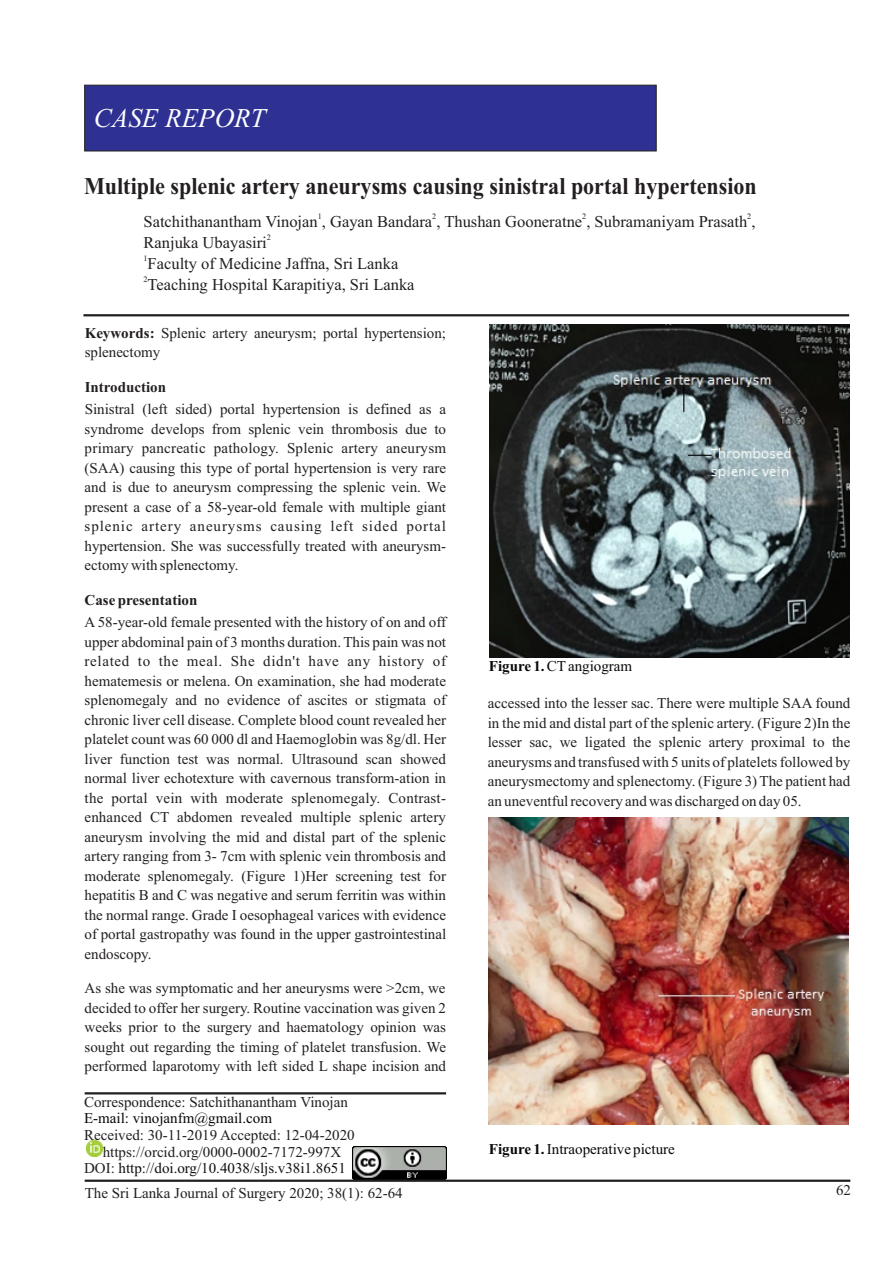
<style>
.page{position:relative;width:893px;height:1263px;background:#fff}
.page>*{position:absolute;margin:0;border:0;box-sizing:border-box;transform-origin:0 0}
.t1{font:italic 27px "Times New Roman";color:#fff}
.t2{font:700 24px "Times New Roman";color:#231f20;scale:.92 1}
.t3{font:16.5px "Times New Roman";color:#231f20}
.t4{font:15px/19.5px "Times New Roman";color:#231f20;text-align:justify}
.t5{font:15px "Times New Roman";color:#090707}
.t6{font:700 15px "Times New Roman";color:#231f20}
.t7{font:8.25px "Times New Roman";color:#231f20}
.s1{font-weight:700}
.s2{color:#111}
</style>
<div class="page">
<div style="left:84px;top:84px;width:573px;height:68px;background:#2e3092"></div>
<hr style="left:83px;top:314px;width:766px;height:2px;background:#231f20">
<img style="left:86px;top:1141px;width:16px;height:16px">
<img style="left:353px;top:1146px;width:93px;height:33px">
<hr style="left:85px;top:1179px;width:765px;height:3px;background:#231f20">
<hr style="left:85px;top:1092px;width:361px;height:2px;background:#231f20">
<img style="left:489px;top:324px;width:360px;height:334px">
<img style="left:489px;top:818px;width:360px;height:307px">
<h1 class="t1" style="left:94px;top:108px;width:173px">CASE REPORT</h1>
<h2 class="t2" style="left:84px;top:178px;width:733px">Multiple splenic artery aneurysms causing sinistral portal hypertension</h2>
<p class="t7" style="left:318px;top:213px;width:6px">1</p>
<p class="t7" style="left:432px;top:213px;width:6px">2</p>
<p class="t7" style="left:582px;top:213px;width:6px">2</p>
<p class="t7" style="left:747px;top:213px;width:6px">2</p>
<p class="t3" style="left:144px;top:216px;width:613px">Satchithanantham Vinojan , Gayan Bandara , Thushan Gooneratne , Subramaniyam Prasath ,</p>
<p class="t7" style="left:267px;top:234px;width:6px">2</p>
<p class="t3" style="left:144px;top:237px;width:125px">Ranjuka Ubayasiri</p>
<p class="t7" style="left:144px;top:255px;width:6px">1</p>
<p class="t3" style="left:148px;top:258px;width:252px">Faculty of Medicine Jaffna, Sri Lanka</p>
<p class="t7" style="left:144px;top:276px;width:6px">2</p>
<p class="t3" style="left:148px;top:279px;width:268px">Teaching Hospital Karapitiya, Sri Lanka</p>
<p class="t4" style="left:85px;top:324px;width:363px"><span class="s1">Keywords:</span> Splenic artery aneurysm; portal hypertension; splenectomy</p>
<p class="t6" style="left:85px;top:381px;width:83px">Introduction</p>
<p class="t4" style="left:85px;top:401px;width:363px">Sinistral (left sided) portal hypertension is defined as a syndrome develops from splenic vein thrombosis due to primary pancreatic pathology. Splenic artery aneurysm (SAA) causing this type of portal hypertension is very rare and is due to aneurysm compressing the splenic vein. We present a case of a 58-year-old female with multiple giant splenic artery aneurysms causing left sided portal hypertension. She was successfully treated with aneurysm&shy;ectomy with splenectomy.</p>
<p class="t6" style="left:85px;top:594px;width:114px">Case presentation</p>
<p class="t4" style="left:85px;top:614px;width:363px">A 58-year-old female presented with the history of on and off upper abdominal pain of 3 months duration. This pain was not related to the meal. She didn't have any history of hematemesis or melena. On examination, she had moderate splenomegaly and no evidence of ascites or stigmata of chronic liver cell disease. Complete blood count revealed her platelet count was 60 000 dl and Haemoglobin was 8g/dl. Her liver function test was normal. Ultrasound scan showed normal liver echotexture with cavernous transform-ation in the portal vein with moderate splenomegaly. Contrast&shy;enhanced CT abdomen revealed multiple splenic artery aneurysm involving the mid and distal part of the splenic artery ranging from 3- 7cm with splenic vein thrombosis and moderate splenomegaly. (Figure 1)Her screening test for hepatitis B and C was negative and serum ferritin was within the normal range. Grade I oesophageal varices with evidence of portal gastropathy was found in the upper gastrointestinal endoscopy.</p>
<p class="t4" style="left:85px;top:980px;width:363px">As she was symptomatic and her aneurysms were &gt;2cm, we decided to offer her surgery. Routine vaccination was given 2 weeks prior to the surgery and haematology opinion was sought out regarding the timing of platelet transfusion. We performed laparotomy with left sided L shape incision and</p>
<p class="t5" style="left:489px;top:661px;width:145px"><span class="s1">Figure 1.</span> CTangiogram</p>
<p class="t4" style="left:488px;top:695px;width:364px">accessed into the lesser sac. There were multiple SAA found in the mid and distal part of the splenic artery. (Figure 2)In the lesser sac, we ligated the splenic artery proximal to the aneurysms and transfused with 5 units of platelets followed by aneurysmectomy and splenectomy. (Figure 3) The patient had an uneventful recovery and was discharged on day 05.</p>
<p class="t4" style="left:84px;top:1093px;width:265px">Correspondence: Satchithanantham Vinojan</p>
<p class="t5" style="left:84px;top:1113px;width:189px">E-mail: vinojanfm@gmail.com</p>
<p class="t4" style="left:84px;top:1128px;width:272px;line-height:16.6px;text-align:center">Received: 30-11-2019 Accepted: 12-04-2020 https://orcid.org/0000-0002-7172-997X<br>DOI: <span class="s2">http://doi.org/10.4038/sljs.v38i1.8651</span></p>
<p class="t4" style="left:85px;top:1185px;width:319px">The Sri Lanka Journal of Surgery 2020; 38(1): 62-64</p>
<p class="t5" style="left:489px;top:1143px;width:187px"><span class="s1">Figure 1.</span> Intraoperative picture</p>
<p class="t4" style="left:836px;top:1181px;width:16px">62</p>
</div>
